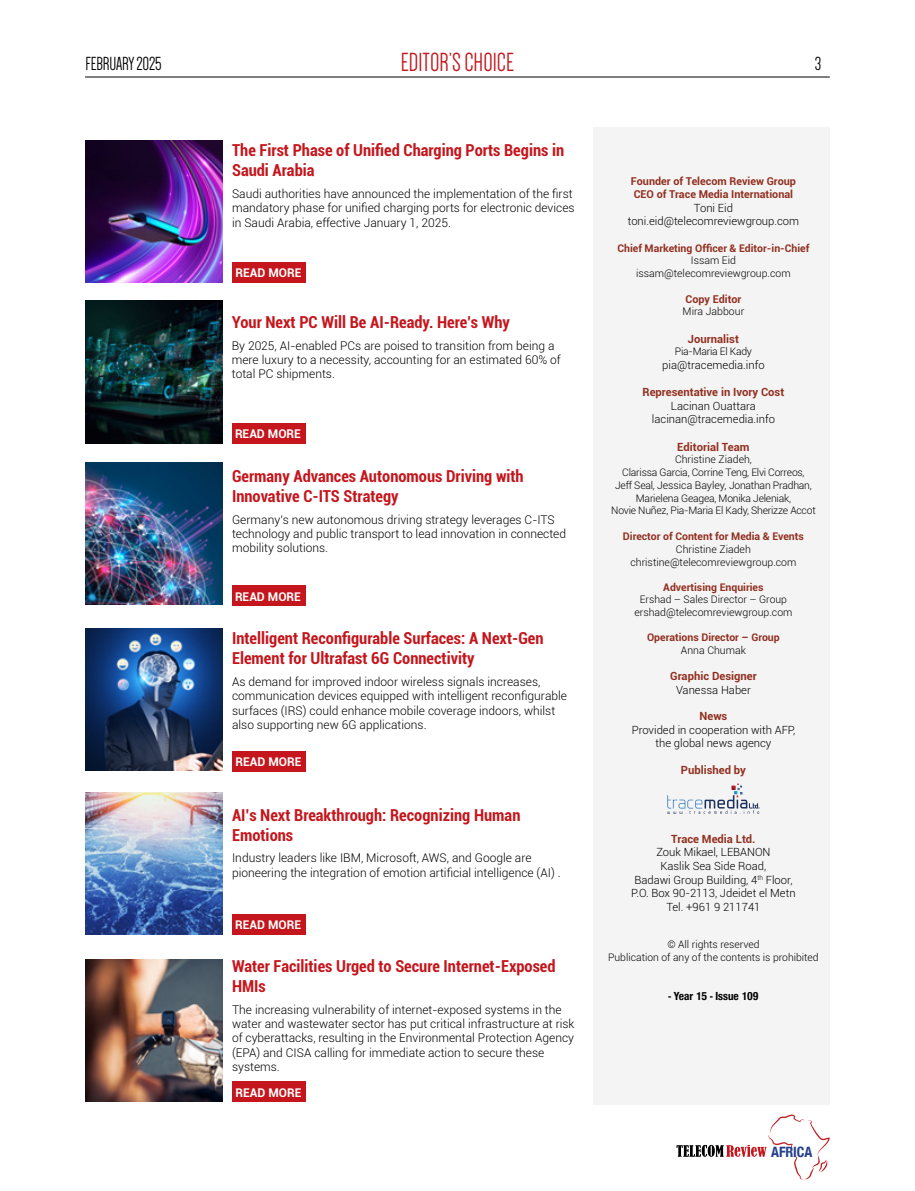
<style>
.page{position:relative;width:915px;height:1191px;background:#fff}
.page>*{position:absolute;margin:0;border:0;box-sizing:border-box;transform-origin:0 0}
.t1{font:27px "Dense";color:#c4161c}
.t2{font:19.5px "Dense";letter-spacing:-.01em;color:#000}
.t3{font:700 condensed 16.5px/19.8px "Roboto";color:#c4161c}
.t4{font:700 condensed 14.25px "Helvetica Neue";letter-spacing:-.01em;color:#25408f}
.t5{font:300 12px/14.4px "Roboto";color:#000}
.t6{font:700 12px "Roboto";color:#fff}
.t7{font:700 condensed 12px "Nimbus San Nov T";color:#000}
.t8{font:300 11.25px/13.6px "Roboto";color:#000;text-align:center}
.t9{font:700 11.25px "Roboto";color:#923020}
.t10{font:700 10.8px/12.9px "Roboto";color:#923020}
.t11{font:300 10.5px/12.6px "Roboto";color:#000;text-align:center}
.t12{font:700 10.5px "Roboto";color:#923020}
.t13{font:300 10.35px/13.6px "Roboto";letter-spacing:-.02em;color:#000;text-align:center}
.t14{font:300 10.35px/12.5px "Roboto";color:#000;text-align:center}
.s1{font-size:10.35px}
.s2{font-size:10.5px}
</style>
<div class="page">
<hr style="left:85px;top:77px;width:744px;height:1px;background:#000">
<svg style="left:676px;top:1114px;width:153px;height:66px"></svg>
<div style="left:592px;top:128px;width:237px;height:977px;background:#f4f4f4"></div>
<svg style="left:667px;top:783px;width:92px;height:31px"></svg>
<img style="left:85px;top:301px;width:137px;height:142px">
<img style="left:85px;top:140px;width:137px;height:143px">
<img style="left:85px;top:792px;width:137px;height:142px">
<img style="left:85px;top:628px;width:137px;height:142px">
<img style="left:85px;top:462px;width:137px;height:143px">
<img style="left:85px;top:959px;width:137px;height:142px">
<div style="left:232px;top:262px;width:74px;height:20px;background:#c4161c"></div>
<div style="left:232px;top:423px;width:73px;height:20px;background:#c4161c"></div>
<div style="left:232px;top:585px;width:73px;height:20px;background:#c4161c"></div>
<div style="left:232px;top:751px;width:74px;height:20px;background:#c4161c"></div>
<div style="left:232px;top:914px;width:73px;height:20px;background:#c4161c"></div>
<div style="left:232px;top:1081px;width:74px;height:20px;background:#c4161c"></div>
<h2 class="t2" style="left:85px;top:54px;width:78px">FEBRUARY 2025</h2>
<h1 class="t1" style="left:401px;top:49px;width:115px">EDITOR’S CHOICE</h1>
<h2 class="t2" style="left:814px;top:54px;width:8px">3</h2>
<h3 class="t3" style="left:232px;top:140px;width:333px">The First Phase of Unified Charging Ports Begins in<br>Saudi Arabia</h3>
<p class="t5" style="left:232px;top:186px;width:344px">Saudi authorities have announced the implementation of the first mandatory phase for unified charging ports for electronic devices in Saudi Arabia, effective January 1, 2025.</p>
<p class="t6" style="left:235px;top:265px;width:67px">READ MORE</p>
<h3 class="t3" style="left:232px;top:311px;width:279px">Your Next PC Will Be AI-Ready. Here’s Why</h3>
<p class="t5" style="left:232px;top:338px;width:330px">By 2025, AI-enabled PCs are poised to transition from being a mere luxury to a necessity, accounting for an estimated 60% of total PC shipments.</p>
<p class="t6" style="left:235px;top:425px;width:67px">READ MORE</p>
<h3 class="t3" style="left:232px;top:466px;width:293px">Germany Advances Autonomous Driving with<br>Innovative C-ITS Strategy</h3>
<p class="t5" style="left:232px;top:512px;width:335px">Germany’s new autonomous driving strategy leverages C-ITS technology and public transport to lead innovation in connected mobility solutions.</p>
<p class="t6" style="left:235px;top:588px;width:67px">READ MORE</p>
<h3 class="t3" style="left:232px;top:628px;width:313px">Intelligent Reconfigurable Surfaces: A Next-Gen<br>Element for Ultrafast 6G Connectivity</h3>
<p class="t5" style="left:232px;top:674px;width:336px">As demand for improved indoor wireless signals increases, communication devices equipped with intelligent reconfigurable surfaces (IRS) could enhance mobile coverage indoors, whilst also supporting new 6G applications.</p>
<p class="t6" style="left:235px;top:753px;width:67px">READ MORE</p>
<h3 class="t3" style="left:232px;top:804px;width:290px">AI’s Next Breakthrough: Recognizing Human<br>Emotions</h3>
<p class="t5" style="left:232px;top:850px;width:330px">Industry leaders like IBM, Microsoft, AWS, and Google are pioneering the integration of emotion artificial intelligence (AI) .</p>
<p class="t6" style="left:235px;top:916px;width:67px">READ MORE</p>
<h3 class="t3" style="left:232px;top:955px;width:325px">Water Facilities Urged to Secure Internet-Exposed<br>HMIs</h3>
<p class="t5" style="left:232px;top:1001px;width:344px">The increasing vulnerability of internet-exposed systems in the water and wastewater sector has put critical infrastructure at risk of cyberattacks, resulting in the Environmental Protection Agency (EPA) and CISA calling for immediate action to secure these systems.</p>
<p class="t6" style="left:235px;top:1084px;width:67px">READ MORE</p>
<p class="t10" style="left:630px;top:174px;width:166px">Founder of Telecom Review Group<br>CEO of Trace Media International</p>
<p class="t8" style="left:627px;top:200px;width:173px">Toni Eid toni.eid@telecomreviewgroup.com</p>
<p class="t12" style="left:617px;top:240px;width:193px">Chief Marketing Officer &amp; Editor-in-Chief</p>
<p class="t11" style="left:636px;top:254px;width:156px">Issam Eid issam@telecomreviewgroup.com</p>
<p class="t10" style="left:685px;top:292px;width:57px">Copy Editor</p>
<p class="t11" style="left:682px;top:305px;width:63px">Mira Jabbour</p>
<p class="t9" style="left:687px;top:331px;width:53px">Journalist</p>
<p class="t13" style="left:674px;top:344px;width:79px">Pia-Maria El Kady</p>
<p class="t8" style="left:662px;top:357px;width:104px">pia@tracemedia.info</p>
<p class="t9" style="left:642px;top:384px;width:143px">Representative in Ivory Cost</p>
<p class="t8" style="left:651px;top:398px;width:124px">Lacinan Ouattara lacinan@tracemedia.info</p>
<p class="t9" style="left:677px;top:439px;width:74px">Editorial Team</p>
<p class="t11" style="left:674px;top:453px;width:78px">Christine Ziadeh<span class="s1">,</span></p>
<p class="t13" style="left:615px;top:465px;width:198px">Clarissa Garcia, Corrine Teng, Elvi Correos,<br>Jeff Seal, <span class="s2">Jessica Bayley,</span> Jonathan Pradhan,</p>
<p class="t13" style="left:611px;top:491px;width:206px;line-height:12.5px">Marielena Geagea, Monika Jeleniak,<br>Novie Nuñez, Pia-Maria El Kady, Sherizze Accot</p>
<p class="t12" style="left:622px;top:529px;width:182px">Director of Content for Media &amp; Events</p>
<p class="t11" style="left:630px;top:542px;width:167px">Christine Ziadeh christine@telecomreviewgroup.com</p>
<p class="t12" style="left:663px;top:580px;width:102px">Advertising Enquiries</p>
<p class="t14" style="left:639px;top:593px;width:149px">Ershad – Sales Director – Group</p>
<p class="t11" style="left:634px;top:605px;width:160px">ershad@telecomreviewgroup.com</p>
<p class="t12" style="left:646px;top:630px;width:134px">Operations Director – Group</p>
<p class="t11" style="left:680px;top:643px;width:66px">Anna Chumak</p>
<p class="t9" style="left:670px;top:668px;width:88px">Graphic Designer</p>
<p class="t8" style="left:675px;top:682px;width:76px">Vanessa Haber</p>
<p class="t9" style="left:699px;top:708px;width:29px">News</p>
<p class="t8" style="left:631px;top:722px;width:165px">Provided in cooperation with AFP, the global news agency</p>
<p class="t9" style="left:680px;top:762px;width:67px">Published by</p>
<p class="t9" style="left:671px;top:831px;width:86px">Trace Media Ltd.</p>
<p class="t8" style="left:631px;top:845px;width:166px">Zouk Mikael, LEBANON<br>Kaslik Sea Side Road,<br>Badawi Group Building, 4<sup>th</sup> Floor,<br>P.O. Box 90-2113, Jdeidet el Metn<br>Tel. +961 9 211741</p>
<p class="t14" style="left:608px;top:938px;width:212px">© All rights reserved<br>Publication of any of the contents is prohibited</p>
<p class="t7" style="left:668px;top:989px;width:92px">- Year 15 - Issue 109</p>
<p class="t4" style="left:771px;top:1139px;width:43px">AFRICA</p>
</div>
